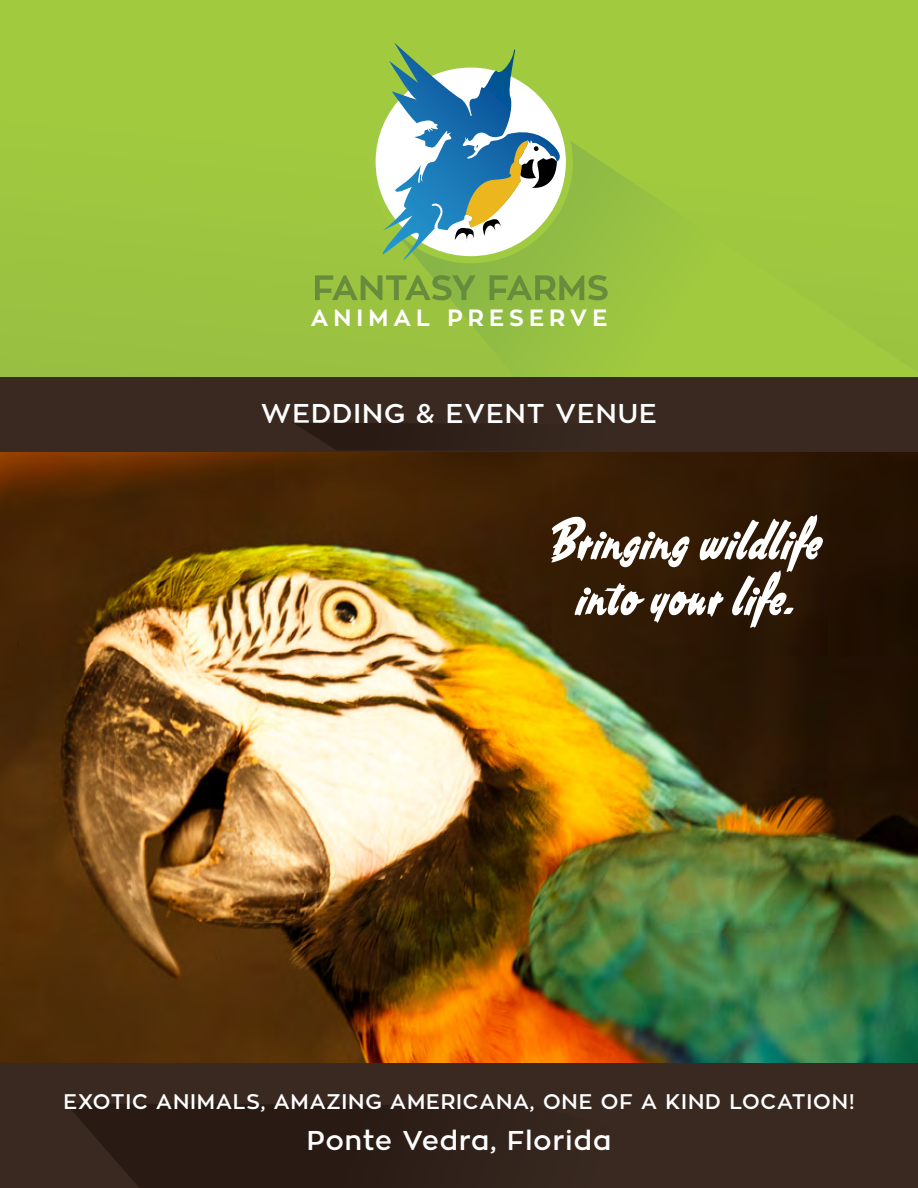
<style>
.page{position:relative;width:918px;height:1188px;background:#a1ca3f}
.page>*{position:absolute;margin:0;border:0;box-sizing:border-box;transform-origin:0 0}
.t1{font:60px/55.8px "South African Personal Use";letter-spacing:.02em;color:#fff;text-align:center}
.t2{font:600 27px "Zona Pro";letter-spacing:.04em;color:#fff}
.t3{font:700 23.4px "Zona Pro";letter-spacing:.22em;color:#fff}
.t4{font:600 21px "Zona Pro";letter-spacing:.04em;color:#fff}
</style>
<div class="page">
<img style="left:0;top:452px;width:918px;height:612px">
<svg style="left:399px;top:143px;width:519px;height:235px"></svg>
<div style="left:0;top:378px;width:918px;height:74px;background:#392921"></div>
<div style="left:0;top:1064px;width:918px;height:124px;background:#392921"></div>
<svg style="left:294px;top:423px;width:162px;height:27px"></svg>
<svg style="left:67px;top:1104px;width:386px;height:84px"></svg>
<svg style="left:315px;top:275px;width:161px;height:25px"></svg>
<svg style="left:490px;top:275px;width:118px;height:25px"></svg>
<svg style="left:375px;top:60px;width:198px;height:204px"></svg>
<p class="t3" style="left:311px;top:303px;width:298px">ANIMAL PRESERVE</p>
<p class="t2" style="left:261px;top:396px;width:397px">WEDDING &amp; EVENT VENUE</p>
<h1 class="t1" style="left:551px;top:510px;width:271px">Bringing wildlife into your life.</h1>
<p class="t4" style="left:64px;top:1088px;width:793px">EXOTIC ANIMALS, AMAZING AMERICANA, ONE OF A KIND LOCATION!</p>
<p class="t2" style="left:307px;top:1123px;width:306px">Ponte Vedra, Florida</p>
</div>
